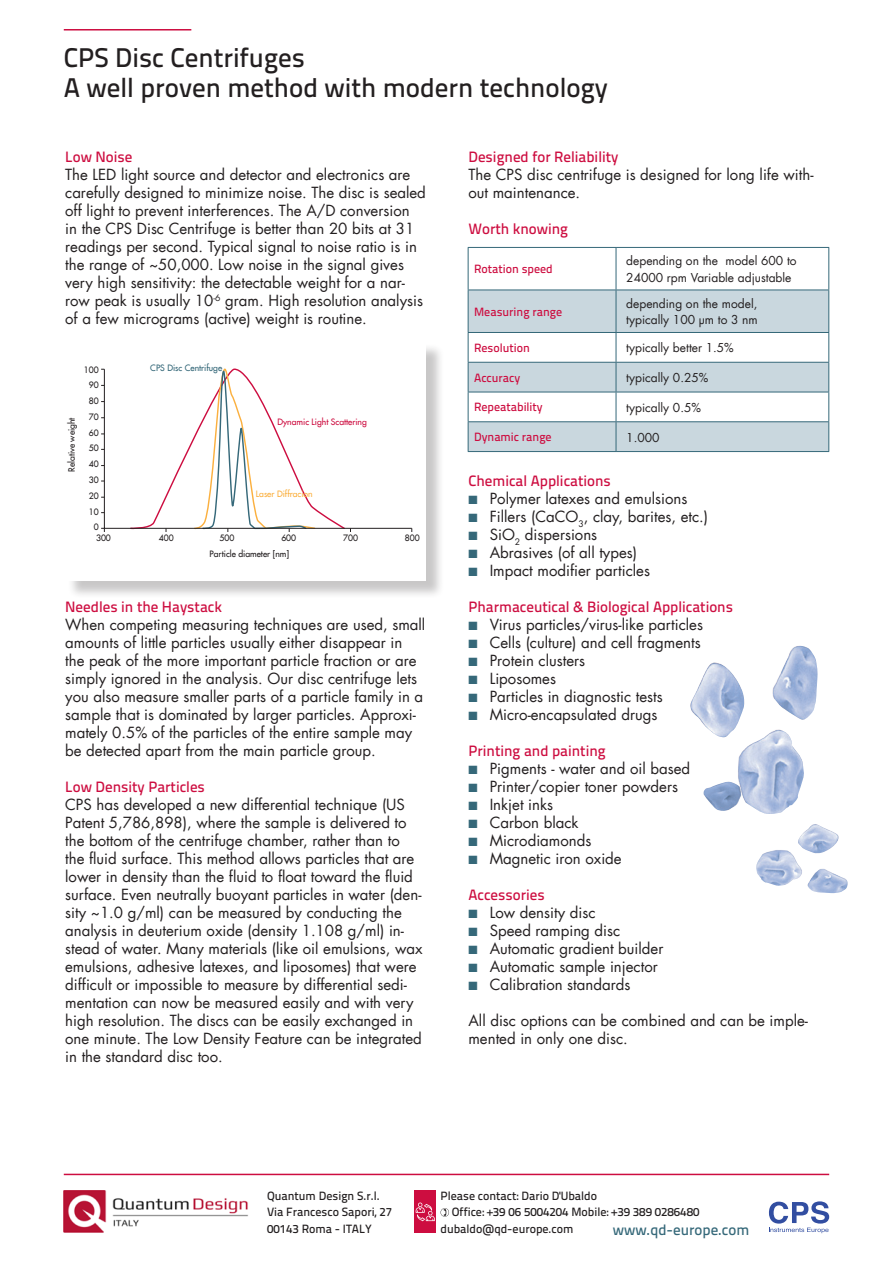
<style>
.page{position:relative;width:893px;height:1263px;background:#fff}
.page>*{position:absolute;margin:0;border:0;box-sizing:border-box;transform-origin:0 0}
.t1{font:500 27px/30px "Titillium Text 22 L";color:#231f20}
.Fließtext{font:15px/18px "Futura LT";color:#231f20}
.Überschrift_2{font:500 15px "Titillium Text 22 L";color:#cd0d40}
.t2{font:500 15px "Titillium Text 22 L";color:#356879}
.t3{font:500 12px/16.8px "Titillium Text 22 L";color:#231f20}
.TAb_rechts{font:12px/16.5px "Futura LT";color:#231f20}
.ÜTabelle{font:500 12px "Titillium Text 22 L";color:#cd0d40}
.t4{font:8.55px/15.8px "Futura LT";color:#231f20;text-align:right}
.t5{font:8.55px "Futura LT";color:#cd0d40}
.t6{font:8.55px "Futura LT";color:#356879}
.t7{font:8.55px "Futura LT";color:#fbb03f}
.s1{color:#356879}
</style>
<div class="page">
<hr style="left:64px;top:29px;width:127px;height:2px;background:#cd0d40">
<hr style="left:64px;top:1174px;width:765px;height:1px;background:#cd0d40">
<img style="left:64px;top:1191px;width:184px;height:42px">
<svg style="left:441px;top:1208px;width:8px;height:9px"></svg>
<div style="left:415px;top:1191px;width:21px;height:42px;background:#cd0d40"></div>
<svg style="left:416px;top:1202px;width:19px;height:19px"></svg>
<svg style="left:769px;top:1201px;width:60px;height:32px"></svg>
<svg style="left:469px;top:291px;width:359px;height:160px;fill:#c9d7de"></svg>
<hr style="left:468px;top:247px;width:148px;height:1px;background:#356879">
<hr style="left:468px;top:248px;width:1px;height:42px;background:#356879">
<hr style="left:616px;top:247px;width:213px;height:1px;background:#356879">
<hr style="left:616px;top:248px;width:1px;height:42px;background:#356879">
<hr style="left:828px;top:248px;width:1px;height:42px;background:#356879">
<hr style="left:468px;top:290px;width:148px;height:1px;background:#356879">
<hr style="left:468px;top:290px;width:1px;height:42px;background:#356879">
<hr style="left:616px;top:290px;width:213px;height:1px;background:#356879">
<hr style="left:616px;top:290px;width:1px;height:42px;background:#356879">
<hr style="left:828px;top:290px;width:1px;height:42px;background:#356879">
<hr style="left:468px;top:332px;width:148px;height:1px;background:#356879">
<hr style="left:616px;top:332px;width:213px;height:1px;background:#356879">
<hr style="left:468px;top:362px;width:148px;height:1px;background:#356879">
<hr style="left:616px;top:362px;width:213px;height:1px;background:#356879">
<hr style="left:468px;top:392px;width:148px;height:1px;background:#356879">
<hr style="left:616px;top:392px;width:213px;height:1px;background:#356879">
<hr style="left:468px;top:421px;width:148px;height:1px;background:#356879">
<svg style="left:468px;top:333px;width:1px;height:118px"></svg>
<hr style="left:616px;top:421px;width:213px;height:1px;background:#356879">
<svg style="left:616px;top:333px;width:1px;height:118px"></svg>
<svg style="left:828px;top:333px;width:1px;height:118px"></svg>
<hr style="left:468px;top:451px;width:148px;height:1px;background:#356879">
<hr style="left:616px;top:451px;width:213px;height:1px;background:#356879">
<img style="left:690px;top:646px;width:128px;height:136px">
<img style="left:703px;top:782px;width:145px;height:111px">
<div style="left:67px;top:343px;width:378px;height:256px;background:#231f20;opacity:.25"></div>
<div style="left:65px;top:341px;width:361px;height:239px;background:#fff"></div>
<svg style="left:104px;top:368px;width:308px;height:161px"></svg>
<h1 class="t1" style="left:64px;top:41px;width:546px">CPS Disc Centrifuges<br>A well proven method with modern technology</h1>
<p class="Überschrift_2" style="left:65px;top:145px;width:69px">Low Noise</p>
<p class="Fließtext" style="left:65px;top:166px;width:362px">The LED light source and detector and electronics are carefully designed to minimize noise. The disc is sealed off light to prevent interferences. The A/D conversion<br>in the CPS Disc Centrifuge is better than 20 bits at 31 readings per second. Typical signal to noise ratio is in the range of ~50,000. Low noise in the signal gives very high sensitivity: the detectable weight for a nar&shy;row peak is usually 10<sup>-6</sup> gram. High resolution analysis of a few micrograms (active) weight is routine.</p>
<p class="t4" style="left:84px;top:362px;width:16px">100<br>90<br>80<br>70<br>60<br>50<br>40<br>30<br>20<br>10<br>0</p>
<p class="t4" style="left:96px;top:530px;width:16px">300</p>
<p class="t4" style="left:64px;top:472px;width:56px;rotate:-90deg">Relative weight</p>
<p class="t6" style="left:150px;top:363px;width:73px">CPS Disc Centrifuge</p>
<p class="t5" style="left:277px;top:417px;width:91px">Dynamic Light Scattering</p>
<p class="t7" style="left:256px;top:488px;width:58px">Laser Diffracion</p>
<p class="t4" style="left:159px;top:530px;width:16px">400</p>
<p class="t4" style="left:219px;top:530px;width:16px">500</p>
<p class="t4" style="left:281px;top:530px;width:16px">600</p>
<p class="t4" style="left:343px;top:530px;width:16px">700</p>
<p class="t4" style="left:405px;top:530px;width:16px">800</p>
<p class="t4" style="left:210px;top:545px;width:81px">Particle diameter [nm]</p>
<p class="Überschrift_2" style="left:65px;top:595px;width:158px">Needles in the Haystack</p>
<p class="Fließtext" style="left:65px;top:616px;width:362px">When competing measuring techniques are used, small amounts of little particles usually either disappear in<br>the peak of the more important particle fraction or are simply ignored in the analysis. Our disc centrifuge lets you also measure smaller parts of a particle family in a sample that is dominated by larger particles. Approxi&shy;mately 0.5% of the particles of the entire sample may be detected apart from the main particle group.</p>
<p class="Überschrift_2" style="left:65px;top:775px;width:141px">Low Density Particles</p>
<p class="Fließtext" style="left:65px;top:796px;width:359px">CPS has developed a new differential technique (US Patent 5,786,898), where the sample is delivered to the bottom of the centrifuge chamber, rather than to the fluid surface. This method allows particles that are lower in density than the fluid to float toward the fluid surface. Even neutrally buoyant particles in water (den&shy;sity ~1.0 g/ml) can be measured by conducting the analysis in deuterium oxide (density 1.108 g/ml) in&shy;stead of water. Many materials (like oil emulsions, wax emulsions, adhesive latexes, and liposomes) that were difficult or impossible to measure by differential sedi&shy;mentation can now be measured easily and with very high resolution. The discs can be easily exchanged in one minute. The Low Density Feature can be integrated in the standard disc too.</p>
<p class="Überschrift_2" style="left:468px;top:145px;width:151px">Designed for Reliability</p>
<p class="Fließtext" style="left:468px;top:166px;width:346px">The CPS disc centrifuge is designed for long life with&shy;out maintenance.</p>
<p class="Überschrift_2" style="left:468px;top:217px;width:101px">Worth knowing</p>
<p class="ÜTabelle" style="left:474px;top:260px;width:80px">Rotation speed</p>
<p class="TAb_rechts" style="left:626px;top:253px;width:172px">depending on the model 600 to<br>24000 rpm Variable adjustable</p>
<p class="ÜTabelle" style="left:474px;top:302px;width:90px">Measuring range</p>
<p class="TAb_rechts" style="left:626px;top:295px;width:133px">depending on the model, typically 100 µm to 3 nm</p>
<p class="ÜTabelle" style="left:474px;top:339px;width:57px">Resolution</p>
<p class="TAb_rechts" style="left:626px;top:340px;width:109px">typically better 1.5%</p>
<p class="ÜTabelle" style="left:474px;top:368px;width:48px">Accuracy</p>
<p class="TAb_rechts" style="left:626px;top:370px;width:84px">typically 0.25%</p>
<p class="ÜTabelle" style="left:474px;top:398px;width:70px">Repeatability</p>
<p class="TAb_rechts" style="left:626px;top:399px;width:76px">typically 0.5%</p>
<p class="ÜTabelle" style="left:474px;top:428px;width:79px">Dynamic range</p>
<p class="TAb_rechts" style="left:626px;top:429px;width:35px">1.000</p>
<p class="Überschrift_2" style="left:468px;top:469px;width:144px">Chemical Applications</p>
<p class="Fließtext" style="left:468px;top:490px;width:220px"><span class="s1">■</span> Polymer latexes and emulsions</p>
<p class="Fließtext" style="left:468px;top:508px;width:241px"><span class="s1">■</span> Fillers (CaCO<sub>3</sub>, clay, barites, etc.)</p>
<p class="Fließtext" style="left:468px;top:526px;width:130px"><span class="s1">■</span> SiO<sub>2</sub> dispersions</p>
<p class="Fließtext" style="left:468px;top:544px;width:170px"><span class="s1">■</span> Abrasives (of all types)</p>
<p class="Fließtext" style="left:468px;top:562px;width:183px"><span class="s1">■</span> Impact modifier particles</p>
<p class="Überschrift_2" style="left:468px;top:595px;width:266px">Pharmaceutical &amp; Biological Applications</p>
<p class="Fließtext" style="left:468px;top:616px;width:236px"><span class="s1">■</span> Virus particles/virus-like particles</p>
<p class="Fließtext" style="left:468px;top:634px;width:234px"><span class="s1">■</span> Cells (culture) and cell fragments</p>
<p class="Fließtext" style="left:468px;top:652px;width:118px"><span class="s1">■</span> Protein clusters</p>
<p class="Fließtext" style="left:468px;top:670px;width:89px"><span class="s1">■</span> Liposomes</p>
<p class="Fließtext" style="left:468px;top:688px;width:196px"><span class="s1">■</span> Particles in diagnostic tests</p>
<p class="Fließtext" style="left:468px;top:706px;width:190px"><span class="s1">■</span> Micro-encapsulated drugs</p>
<p class="Überschrift_2" style="left:468px;top:739px;width:139px">Printing and painting</p>
<p class="Fließtext" style="left:468px;top:760px;width:223px"><span class="s1">■</span> Pigments - water and oil based</p>
<p class="Fließtext" style="left:468px;top:778px;width:211px"><span class="s1">■</span> Printer/copier toner powders</p>
<p class="Fließtext" style="left:468px;top:796px;width:86px"><span class="s1">■</span> Inkjet inks</p>
<p class="Fließtext" style="left:468px;top:814px;width:112px"><span class="s1">■</span> Carbon black</p>
<p class="Fließtext" style="left:468px;top:832px;width:124px"><span class="s1">■</span> Microdiamonds</p>
<p class="Fließtext" style="left:468px;top:850px;width:155px"><span class="s1">■</span> Magnetic iron oxide</p>
<p class="Überschrift_2" style="left:468px;top:883px;width:78px">Accessories</p>
<p class="Fließtext" style="left:468px;top:904px;width:129px"><span class="s1">■</span> Low density disc</p>
<p class="Fließtext" style="left:468px;top:922px;width:153px"><span class="s1">■</span> Speed ramping disc</p>
<p class="Fließtext" style="left:468px;top:940px;width:196px"><span class="s1">■</span> Automatic gradient builder</p>
<p class="Fließtext" style="left:468px;top:958px;width:191px"><span class="s1">■</span> Automatic sample injector</p>
<p class="Fließtext" style="left:468px;top:976px;width:163px"><span class="s1">■</span> Calibration standards</p>
<p class="Fließtext" style="left:468px;top:1012px;width:341px">All disc options can be combined and can be imple&shy;mented in only one disc.</p>
<p class="t3" style="left:267px;top:1186px;width:127px">Quantum Design S.r.l.<br>Via Francesco Sapori, 27<br>00143 Roma - ITALY</p>
<p class="t3" style="left:441px;top:1187px;width:158px">Please contact: Dario D'Ubaldo</p>
<p class="t3" style="left:452px;top:1203px;width:249px">Office: +39 06 5004204 Mobile: +39 389 0286480</p>
<p class="t3" style="left:441px;top:1219px;width:134px">dubaldo@qd-europe.com</p>
<p class="t2" style="left:613px;top:1218px;width:138px">www.qd-europe.com</p>
</div>
